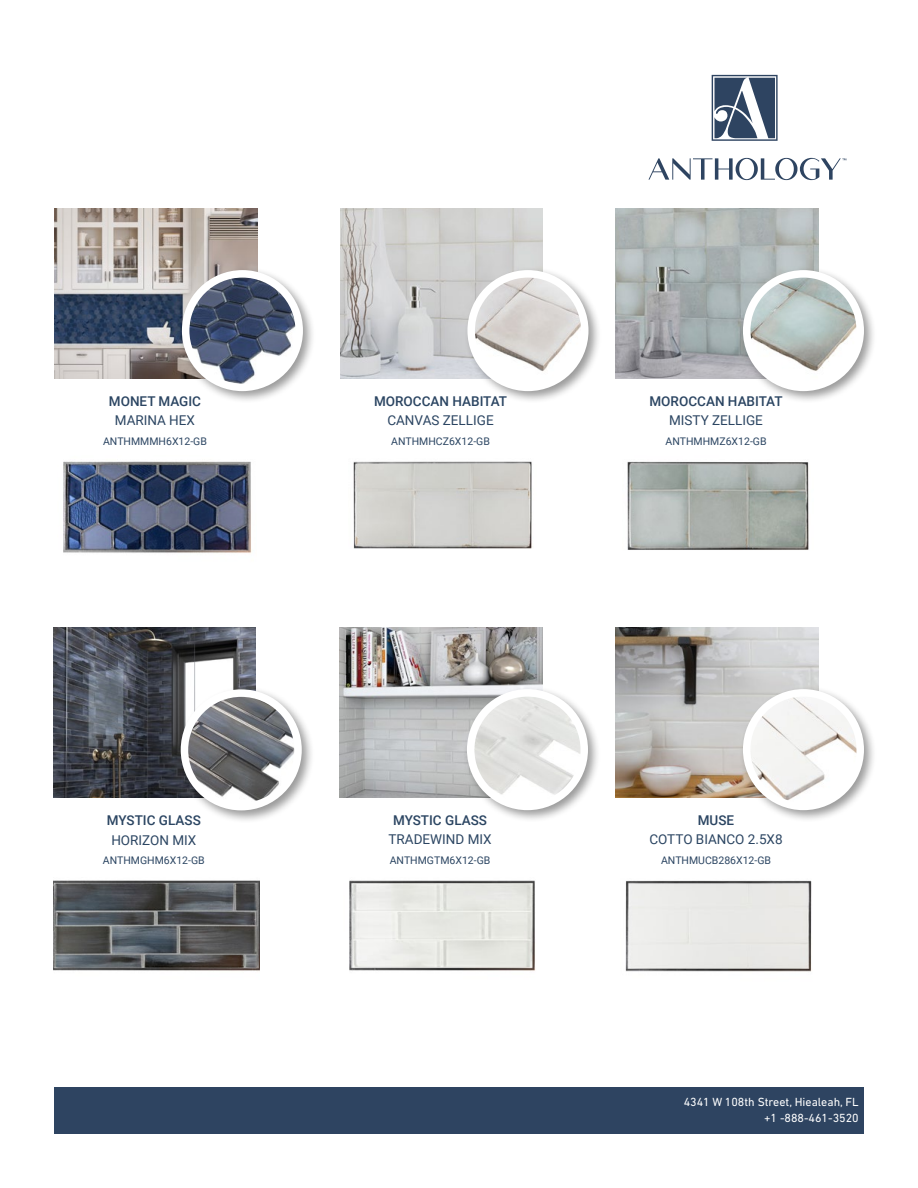
<style>
.page{position:relative;width:918px;height:1188px;background:#fff}
.page>*{position:absolute;margin:0;border:0;box-sizing:border-box;transform-origin:0 0}
.t1{font:13.5px "Roboto";color:#2b4562}
.t2{font:500 13.5px "Roboto";color:#2b4562}
.t3{font:12px/16.5px "DIN Next LT Pro";color:#fff;text-align:right}
.t4{font:10.5px "Roboto";color:#2b4562}
</style>
<div class="page">
<img style="left:54px;top:208px;width:203px;height:170px">
<div style="left:178px;top:266px;width:138px;height:138px;background:#000;opacity:.4"></div>
<img style="left:186px;top:274px;width:111px;height:113px">
<div style="left:182px;top:270px;width:121px;height:121px;border:8px solid #fff;border-radius:50%"></div>
<img style="left:63px;top:461px;width:189px;height:92px">
<img style="left:340px;top:208px;width:203px;height:170px">
<div style="left:464px;top:266px;width:138px;height:138px;background:#000;opacity:.4"></div>
<img style="left:471px;top:274px;width:113px;height:112px">
<div style="left:467px;top:270px;width:122px;height:121px;border:8px solid #fff;border-radius:50%"></div>
<img style="left:353px;top:461px;width:179px;height:88px">
<img style="left:616px;top:208px;width:202px;height:170px">
<div style="left:739px;top:266px;width:138px;height:138px;background:#000;opacity:.4"></div>
<img style="left:747px;top:274px;width:112px;height:112px">
<div style="left:743px;top:270px;width:121px;height:121px;border:8px solid #fff;border-radius:50%"></div>
<img style="left:627px;top:461px;width:182px;height:89px">
<svg style="left:712px;top:75px;width:66px;height:66px"></svg>
<svg style="left:648px;top:158px;width:198px;height:22px"></svg>
<div style="left:54px;top:1088px;width:810px;height:46px;background:#2e4461"></div>
<img style="left:53px;top:628px;width:203px;height:169px">
<div style="left:177px;top:685px;width:138px;height:138px;background:#000;opacity:.4"></div>
<img style="left:185px;top:693px;width:113px;height:114px">
<div style="left:181px;top:689px;width:121px;height:121px;border:8px solid #fff;border-radius:50%"></div>
<img style="left:53px;top:880px;width:206px;height:91px">
<img style="left:340px;top:627px;width:202px;height:170px">
<div style="left:463px;top:685px;width:138px;height:138px;background:#000;opacity:.4"></div>
<img style="left:471px;top:693px;width:112px;height:112px">
<div style="left:467px;top:689px;width:121px;height:121px;border:8px solid #fff;border-radius:50%"></div>
<img style="left:349px;top:880px;width:187px;height:91px">
<img style="left:616px;top:627px;width:202px;height:170px">
<div style="left:739px;top:685px;width:138px;height:138px;background:#000;opacity:.4"></div>
<img style="left:747px;top:693px;width:112px;height:112px">
<div style="left:743px;top:689px;width:121px;height:121px;border:8px solid #fff;border-radius:50%"></div>
<img style="left:625px;top:880px;width:187px;height:92px">
<p class="t2" style="left:109px;top:392px;width:94px">MONET MAGIC</p>
<p class="t1" style="left:115px;top:411px;width:82px">MARINA HEX</p>
<p class="t4" style="left:103px;top:434px;width:105px">ANTHMMMH6X12-GB</p>
<p class="t2" style="left:107px;top:811px;width:95px">MYSTIC GLASS</p>
<p class="t1" style="left:111px;top:830px;width:86px">HORIZON MIX</p>
<p class="t4" style="left:103px;top:853px;width:103px">ANTHMGHM6X12-GB</p>
<p class="t2" style="left:374px;top:392px;width:135px">MOROCCAN HABITAT</p>
<p class="t1" style="left:387px;top:411px;width:108px">CANVAS ZELLIGE</p>
<p class="t4" style="left:391px;top:434px;width:100px">ANTHMHCZ6X12-GB</p>
<p class="t2" style="left:650px;top:392px;width:135px">MOROCCAN HABITAT</p>
<p class="t1" style="left:669px;top:411px;width:95px">MISTY ZELLIGE</p>
<p class="t4" style="left:666px;top:434px;width:103px">ANTHMHMZ6X12-GB</p>
<p class="t2" style="left:393px;top:811px;width:95px">MYSTIC GLASS</p>
<p class="t1" style="left:389px;top:830px;width:105px">TRADEWIND MIX</p>
<p class="t4" style="left:390px;top:853px;width:102px">ANTHMGTM6X12-GB</p>
<p class="t2" style="left:698px;top:811px;width:38px">MUSE</p>
<p class="t1" style="left:649px;top:830px;width:135px">COTTO BIANCO 2.5X8</p>
<p class="t4" style="left:661px;top:853px;width:112px">ANTHMUCB286X12-GB</p>
<p class="t3" style="left:684px;top:1093px;width:176px">4341 W 108th Street, Hiealeah, FL +1 -888-461-3520</p>
</div>
